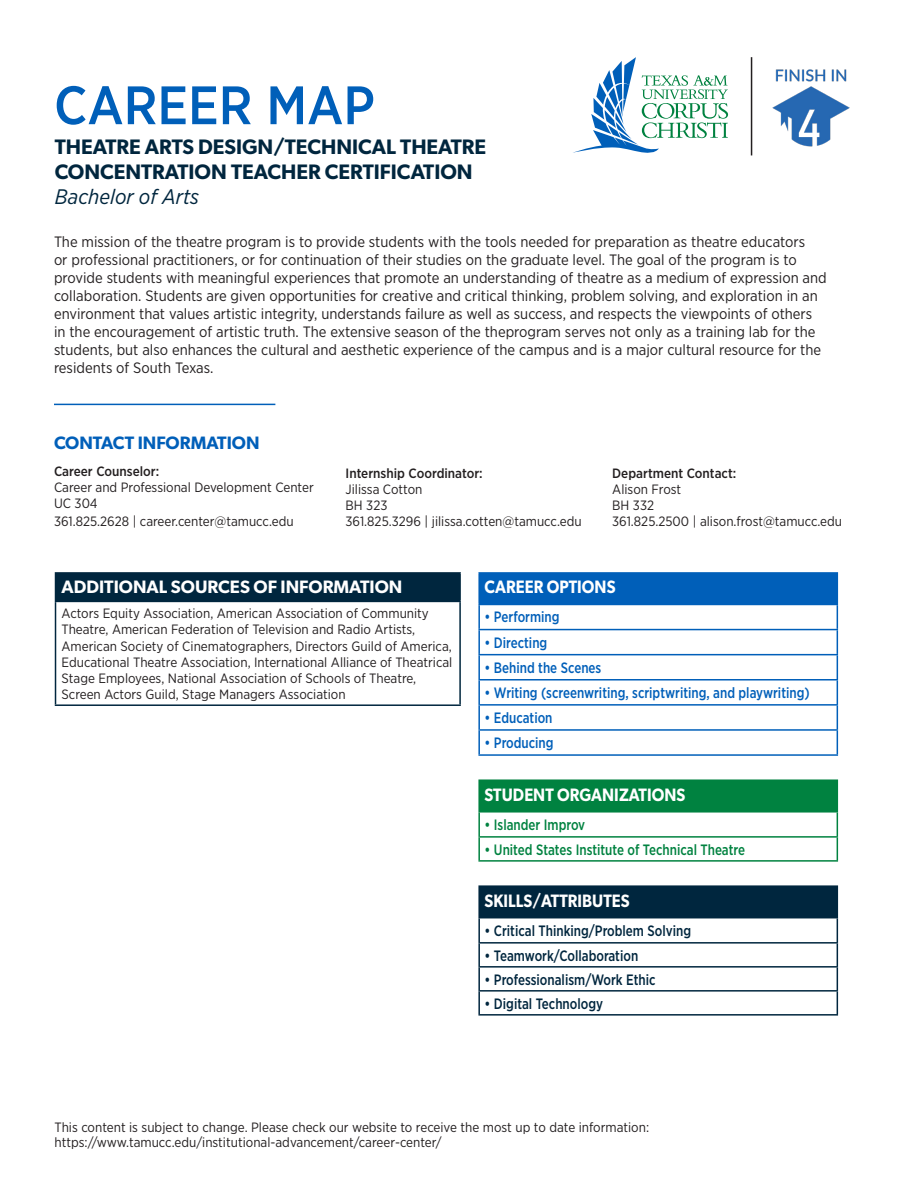
<style>
.page{position:relative;width:918px;height:1188px;background:#fff}
.page>*{position:absolute;margin:0;border:0;box-sizing:border-box;transform-origin:0 0}
.t1{font:500 54px "Gotham Narrow";color:#005fb9}
.t2{font:600 21px/25.2px "Gibson";color:#00263e}
.t3{font:italic 21px "Gotham Narrow";color:#00263e}
.t4{font:600 18px "Gibson";letter-spacing:.005em;color:#fff;scale:.89 1}
.t5{font:600 18px "Gibson";letter-spacing:.005em;color:#fff}
.t6{font:600 18px "Gibson";color:#005fb9}
.t7{font:15px/18px "Gotham Narrow";color:#231f20}
.t8{font:500 15px "Gotham Narrow";color:#005fb9;scale:.89 1}
.t9{font:500 15px "Gotham Narrow";color:#00263e;scale:.89 1}
.t10{font:500 15px "Gotham Narrow";color:#008240;scale:.89 1}
.t11{font:13.5px/16.2px "Gotham Narrow";color:#231f20}
.t12{font:500 13.5px "Gotham Narrow";color:#231f20}
</style>
<div class="page">
<img style="left:772px;top:69px;width:78px;height:78px">
<svg style="left:573px;top:57px;width:155px;height:96px"></svg>
<hr style="left:751px;top:57px;width:1px;height:98px;background:#231f20">
<div style="left:479px;top:886px;width:358px;height:32px;background:#00263e"></div>
<hr style="left:478px;top:885px;width:360px;height:2px;background:#00263e">
<hr style="left:478px;top:887px;width:2px;height:30px;background:#00263e">
<hr style="left:837px;top:887px;width:1px;height:30px;background:#00263e">
<hr style="left:478px;top:917px;width:360px;height:1px;background:#00263e">
<hr style="left:478px;top:918px;width:2px;height:24px;background:#00263e">
<hr style="left:478px;top:942px;width:360px;height:2px;background:#00263e">
<hr style="left:478px;top:944px;width:2px;height:22px;background:#00263e">
<hr style="left:478px;top:966px;width:360px;height:2px;background:#00263e">
<hr style="left:478px;top:968px;width:2px;height:22px;background:#00263e">
<hr style="left:478px;top:990px;width:360px;height:2px;background:#00263e">
<hr style="left:478px;top:992px;width:2px;height:22px;background:#00263e">
<svg style="left:479px;top:918px;width:359px;height:96px"></svg>
<hr style="left:478px;top:1014px;width:360px;height:2px;background:#00263e">
<div style="left:479px;top:780px;width:358px;height:32px;background:#008240"></div>
<hr style="left:478px;top:779px;width:360px;height:2px;background:#008240">
<hr style="left:478px;top:781px;width:2px;height:30px;background:#008240">
<hr style="left:837px;top:781px;width:1px;height:30px;background:#008240">
<hr style="left:478px;top:811px;width:360px;height:2px;background:#008240">
<hr style="left:478px;top:813px;width:2px;height:23px;background:#008240">
<hr style="left:478px;top:836px;width:360px;height:2px;background:#008240">
<hr style="left:478px;top:838px;width:2px;height:22px;background:#008240">
<svg style="left:479px;top:812px;width:359px;height:48px"></svg>
<hr style="left:478px;top:860px;width:360px;height:2px;background:#008240">
<div style="left:479px;top:573px;width:358px;height:31px;background:#005fb9"></div>
<svg style="left:480px;top:605px;width:357px;height:149px"></svg>
<hr style="left:478px;top:572px;width:360px;height:2px;background:#005fb9">
<hr style="left:478px;top:574px;width:2px;height:30px;background:#005fb9">
<hr style="left:837px;top:574px;width:1px;height:30px;background:#005fb9">
<hr style="left:478px;top:604px;width:360px;height:1px;background:#005fb9">
<hr style="left:478px;top:605px;width:2px;height:24px;background:#005fb9">
<hr style="left:478px;top:629px;width:360px;height:1px;background:#005fb9">
<hr style="left:478px;top:630px;width:2px;height:24px;background:#005fb9">
<hr style="left:478px;top:654px;width:360px;height:1px;background:#005fb9">
<hr style="left:478px;top:655px;width:2px;height:24px;background:#005fb9">
<hr style="left:478px;top:679px;width:360px;height:2px;background:#005fb9">
<hr style="left:478px;top:681px;width:2px;height:23px;background:#005fb9">
<hr style="left:478px;top:704px;width:360px;height:2px;background:#005fb9">
<hr style="left:478px;top:706px;width:2px;height:23px;background:#005fb9">
<hr style="left:478px;top:729px;width:360px;height:2px;background:#005fb9">
<hr style="left:478px;top:731px;width:2px;height:23px;background:#005fb9">
<svg style="left:837px;top:605px;width:1px;height:149px"></svg>
<hr style="left:478px;top:754px;width:360px;height:2px;background:#005fb9">
<div style="left:56px;top:573px;width:404px;height:28px;background:#00263e"></div>
<hr style="left:55px;top:572px;width:406px;height:2px;background:#00263e">
<svg style="left:55px;top:574px;width:1px;height:27px"></svg>
<hr style="left:459px;top:574px;width:2px;height:27px;background:#00263e">
<hr style="left:55px;top:601px;width:406px;height:1px;background:#00263e">
<hr style="left:55px;top:602px;width:1px;height:102px;background:#00263e">
<hr style="left:459px;top:602px;width:2px;height:102px;background:#00263e">
<hr style="left:55px;top:704px;width:406px;height:2px;background:#00263e">
<hr style="left:54px;top:404px;width:221px;height:1px;background:#005fb9">
<p class="t1" style="left:54px;top:71px;width:322px">CAREER MAP</p>
<p class="t2" style="left:55px;top:134px;width:433px">THEATRE ARTS DESIGN/TECHNICAL THEATRE<br>CONCENTRATION TEACHER CERTIFICATION</p>
<p class="t3" style="left:55px;top:184px;width:146px">Bachelor of Arts</p>
<p class="t7" style="left:54px;top:233px;width:774px">The mission of the theatre program is to provide students with the tools needed for preparation as theatre educators<br>or professional practitioners, or for continuation of their studies on the graduate level. The goal of the program is to provide students with meaningful experiences that promote an understanding of theatre as a medium of expression and collaboration. Students are given opportunities for creative and critical thinking, problem solving, and exploration in an environment that values artistic integrity, understands failure as well as success, and respects the viewpoints of others in the encouragement of artistic truth. The extensive season of the theprogram serves not only as a training lab for the students, but also enhances the cultural and aesthetic experience of the campus and is a major cultural resource for the residents of South Texas.</p>
<p class="t6" style="left:54px;top:432px;width:207px">CONTACT INFORMATION</p>
<p class="t12" style="left:54px;top:463px;width:107px">Career Counselor:</p>
<p class="t11" style="left:54px;top:479px;width:261px">Career and Professional Development Center</p>
<p class="t11" style="left:54px;top:495px;width:45px">UC 304</p>
<p class="t11" style="left:54px;top:513px;width:241px">361.825.2628 | career.center@tamucc.edu</p>
<p class="t12" style="left:346px;top:464px;width:139px">Internship Coordinator:</p>
<p class="t11" style="left:346px;top:481px;width:78px">Jilissa Cotton</p>
<p class="t11" style="left:346px;top:497px;width:43px">BH 323</p>
<p class="t11" style="left:346px;top:513px;width:238px">361.825.3296 | jilissa.cotten@tamucc.edu</p>
<p class="t12" style="left:612px;top:464px;width:126px">Department Contact:</p>
<p class="t11" style="left:612px;top:481px;width:71px">Alison Frost</p>
<p class="t11" style="left:612px;top:497px;width:43px">BH 332</p>
<p class="t11" style="left:612px;top:513px;width:231px">361.825.2500 | alison.frost@tamucc.edu</p>
<p class="t5" style="left:62px;top:576px;width:342px">ADDITIONAL SOURCES OF INFORMATION</p>
<p class="t11" style="left:62px;top:605px;width:392px">Actors Equity Association, American Association of Community Theatre, American Federation of Television and Radio Artists, American Society of Cinematographers, Directors Guild of America, Educational Theatre Association, International Alliance of Theatrical Stage Employees, National Association of Schools of Theatre, Screen Actors Guild, Stage Managers Association</p>
<p class="t4" style="left:485px;top:576px;width:149px">CAREER OPTIONS</p>
<p class="t8" style="left:485px;top:608px;width:86px">• Performing</p>
<p class="t8" style="left:485px;top:633px;width:72px">• Directing</p>
<p class="t8" style="left:485px;top:658px;width:133px">• Behind the Scenes</p>
<p class="t8" style="left:485px;top:683px;width:367px">• Writing (screenwriting, scriptwriting, and playwriting)</p>
<p class="t8" style="left:485px;top:708px;width:78px">• Education</p>
<p class="t8" style="left:485px;top:733px;width:79px">• Producing</p>
<p class="t4" style="left:485px;top:784px;width:227px">STUDENT ORGANIZATIONS</p>
<p class="t10" style="left:485px;top:815px;width:115px">• Islander Improv</p>
<p class="t10" style="left:485px;top:840px;width:294px">• United States Institute of Technical Theatre</p>
<p class="t4" style="left:485px;top:890px;width:165px">SKILLS/ATTRIBUTES</p>
<p class="t9" style="left:485px;top:921px;width:234px">• Critical Thinking/Problem Solving</p>
<p class="t9" style="left:485px;top:946px;width:174px">• Teamwork/Collaboration</p>
<p class="t9" style="left:485px;top:970px;width:194px">• Professionalism/Work Ethic</p>
<p class="t9" style="left:485px;top:994px;width:135px">• Digital Technology</p>
<p class="t11" style="left:55px;top:1119px;width:596px;line-height:15px">This content is subject to change. Please check our website to receive the most up to date information: https://www.tamucc.edu/institutional-advancement/career-center/</p>
</div>
